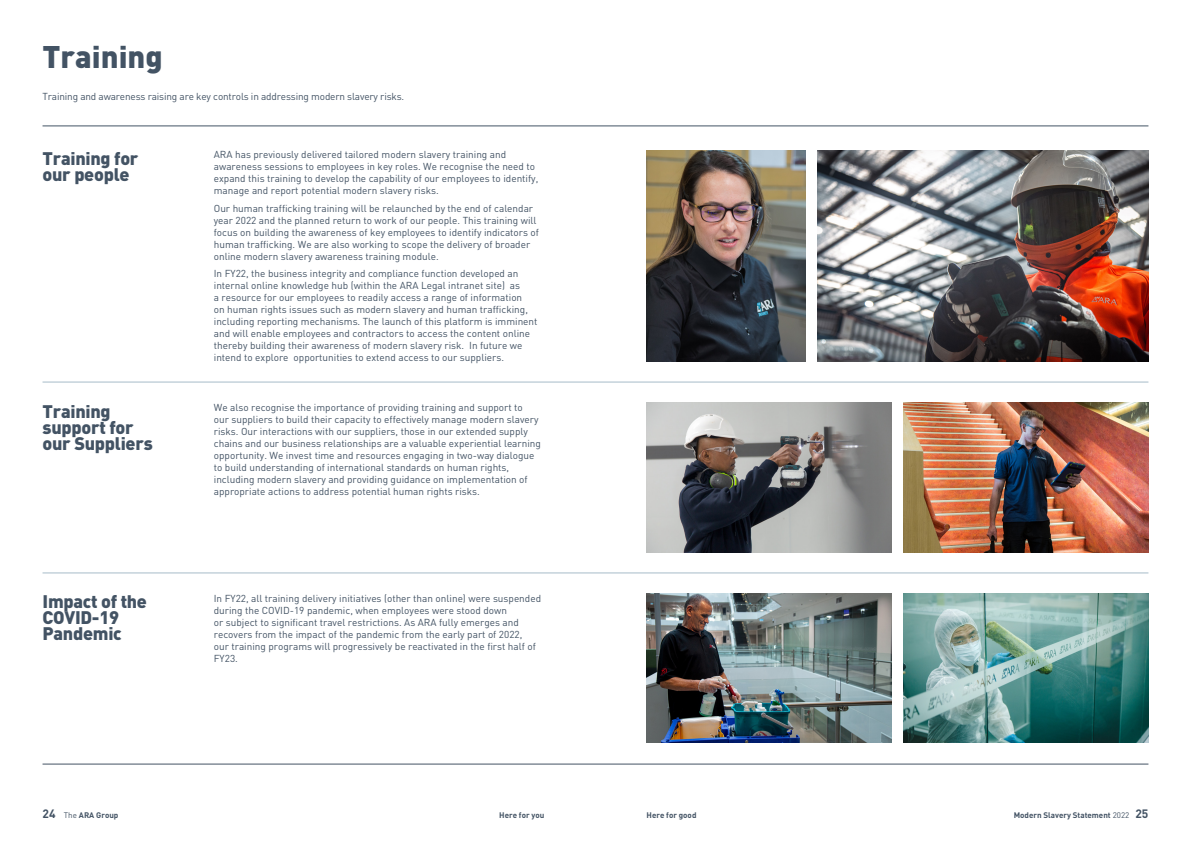
<style>
.page{position:relative;width:1191px;height:842px;background:#fff}
.page>*{position:absolute;margin:0;border:0;box-sizing:border-box;transform-origin:0 0}
.t1{font:900 30.9px "DIN";color:#435364}
.t2{font:900 18px/16px "DIN";letter-spacing:-.015em;color:#435364}
.t3{font:10px/12px "DIN";color:#435364}
.t4{font:700 8px "DIN";color:#435364}
.s1{font-size:12px}
.s2{font-weight:400}
</style>
<div class="page">
<hr style="left:43px;top:125px;width:1105px;height:1px;background:#435364">
<hr style="left:43px;top:763px;width:1105px;height:1px;background:#435364">
<hr style="left:43px;top:382px;width:1105px;height:1px;background:#a6bbc9">
<hr style="left:43px;top:573px;width:1105px;height:1px;background:#a6bbc9">
<img style="left:818px;top:150px;width:330px;height:211px">
<img style="left:903px;top:403px;width:245px;height:149px">
<img style="left:903px;top:594px;width:245px;height:149px">
<img style="left:646px;top:403px;width:245px;height:149px">
<img style="left:646px;top:594px;width:245px;height:149px">
<img style="left:646px;top:150px;width:160px;height:211px">
<p class="t1" style="left:43px;top:36px;width:122px">Training</p>
<p class="t3" style="left:43px;top:90px;width:363px">Training and awareness raising are key controls in addressing modern slavery risks.</p>
<p class="t2" style="left:43px;top:149px;width:97px">Training for our people</p>
<p class="t3" style="left:214px;top:148px;width:326px">ARA has previously delivered tailored modern slavery training and awareness sessions to employees in key roles. We recognise the need to expand this training to develop the capability of our employees to identify, manage and report potential modern slavery risks.</p>
<p class="t3" style="left:214px;top:202px;width:327px">Our human trafficking training will be relaunched by the end of calendar year 2022 and the planned return to work of our people. This training will focus on building the awareness of key employees to identify indicators of human trafficking. We are also working to scope the delivery of broader online modern slavery awareness training module.</p>
<p class="t3" style="left:214px;top:267px;width:325px">In FY22, the business integrity and compliance function developed an internal online knowledge hub (within the ARA Legal intranet site) as<br>a resource for our employees to readily access a range of information<br>on human rights issues such as modern slavery and human trafficking, including reporting mechanisms. The launch of this platform is imminent and will enable employees and contractors to access the content online thereby building their awareness of modern slavery risk. In future we intend to explore opportunities to extend access to our suppliers.</p>
<p class="t2" style="left:43px;top:402px;width:112px">Training support for our Suppliers</p>
<p class="t3" style="left:214px;top:401px;width:329px">We also recognise the importance of providing training and support to<br>our suppliers to build their capacity to effectively manage modern slavery risks. Our interactions with our suppliers, those in our extended supply chains and our business relationships are a valuable experiential learning opportunity. We invest time and resources engaging in two-way dialogue to build understanding of international standards on human rights, including modern slavery and providing guidance on implementation of appropriate actions to address potential human rights risks.</p>
<p class="t2" style="left:43px;top:593px;width:106px">Impact of the<br>COVID-19<br>Pandemic</p>
<p class="t3" style="left:214px;top:592px;width:329px">In FY22, all training delivery initiatives (other than online) were suspended during the COVID-19 pandemic, when employees were stood down<br>or subject to significant travel restrictions. As ARA fully emerges and recovers from the impact of the pandemic from the early part of 2022,<br>our training programs will progressively be reactivated in the first half of FY23.</p>
<p class="t4" style="left:43px;top:810px;width:77px"><span class="s1">24</span> <span class="s2">The</span> ARA Group</p>
<p class="t4" style="left:499px;top:810px;width:47px">Here for you</p>
<p class="t4" style="left:646px;top:810px;width:51px">Here for good</p>
<p class="t4" style="left:1013px;top:810px;width:136px">Modern Slavery Statement <span class="s2">2022</span> <span class="s1">25</span></p>
</div>
